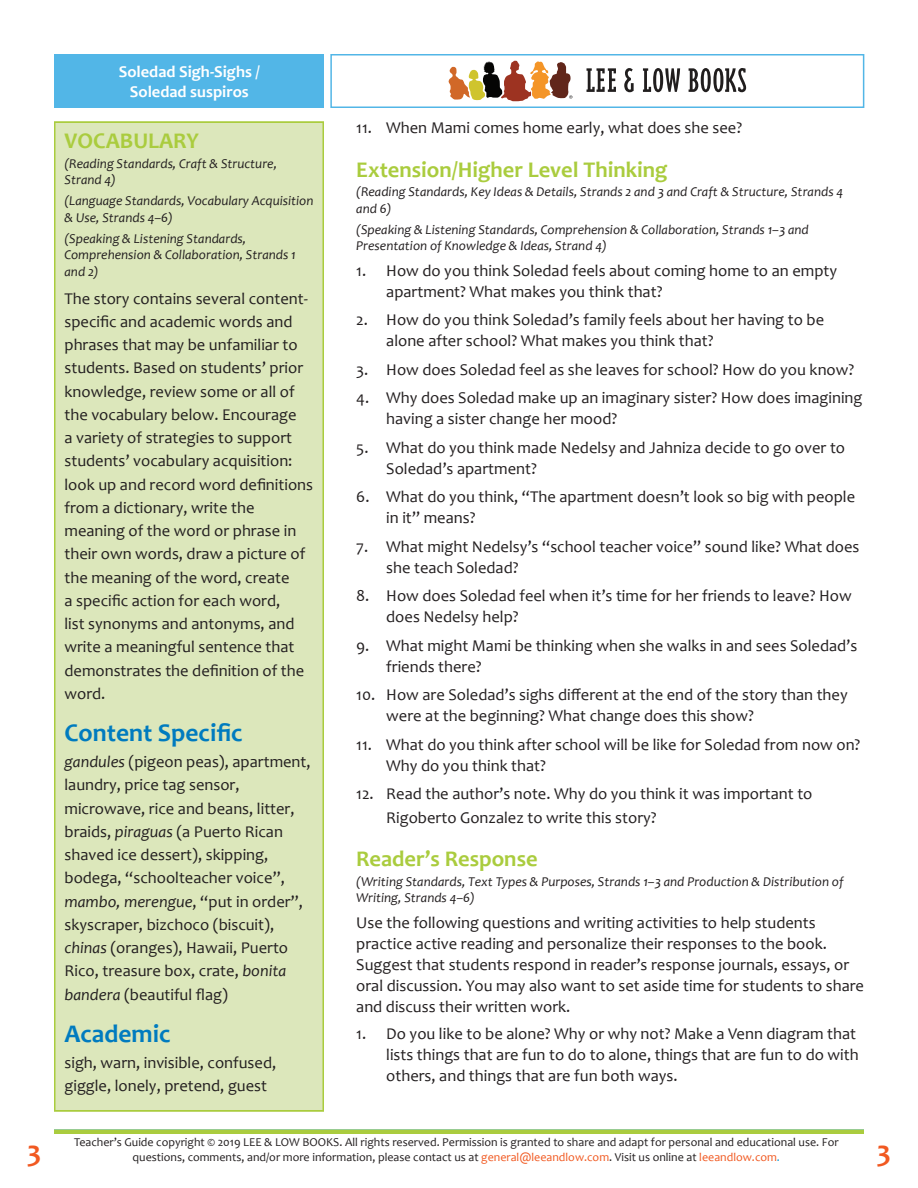
<style>
.page{position:relative;width:918px;height:1188px;background:#fff}
.page>*{position:absolute;margin:0;border:0;box-sizing:border-box;transform-origin:0 0}
.t1{font:700 30px "Candara";color:#f15921}
.blue_running_heads{font:700 25.5px "Candara";color:#007bbf}
.Green_Running_heads{font:700 22.5px "Candara";color:#aacc3e}
.text{font:16.5px/23.2px "Candara";color:#231f20}
.t2{font:700 16.5px/19.8px "Candara";color:#fff;text-align:center}
.small_italic_subhead{font:italic 13.5px/16.5px "Candara";color:#231f20}
.t3{font:12px/14.4px "Candara";color:#231f20;text-align:center}
.s1{font-style:italic}
.s2{color:#f15921}
.s3{color:#0f9bd3}
</style>
<div class="page">
<div style="left:54px;top:54px;width:270px;height:54px;background:#52b6e7"></div>
<svg style="left:449px;top:61px;width:123px;height:40px"></svg>
<svg style="left:587px;top:68px;width:159px;height:24px"></svg>
<div style="left:330px;top:54px;width:534px;height:54px;border:2px solid #52b6e7"></div>
<div style="left:55px;top:122px;width:268px;height:989px;background:#dce7bb"></div>
<div style="left:54px;top:122px;width:270px;height:990px;border:2px solid #aacc3e"></div>
<hr style="left:54px;top:1130px;width:810px;height:4px;background:#aacc3e">
<p class="t1" style="left:27px;top:1133px;width:16px">3</p>
<p class="t2" style="left:119px;top:62px;width:143px">Soledad Sigh-Sighs /<br>Soledad suspiros</p>
<p class="Green_Running_heads" style="left:64px;top:127px;width:136px">VOCABULARY</p>
<p class="small_italic_subhead" style="left:64px;top:155px;width:214px">(Reading Standards, Craft &amp; Structure,<br>Strand 4)</p>
<p class="small_italic_subhead" style="left:64px;top:193px;width:251px">(Language Standards, Vocabulary Acquisition &amp; Use, Strands 4–6)</p>
<p class="small_italic_subhead" style="left:64px;top:230px;width:233px">(Speaking &amp; Listening Standards,<br>Comprehension &amp; Collaboration, Strands 1 and 2)</p>
<p class="text" style="left:64px;top:286px;width:250px">The story contains several content&shy;specific and academic words and phrases that may be unfamiliar to students. Based on students’ prior knowledge, review some or all of the vocabulary below. Encourage<br>a variety of strategies to support students’ vocabulary acquisition: look up and record word definitions from a dictionary, write the meaning of the word or phrase in their own words, draw a picture of the meaning of the word, create<br>a specific action for each word,<br>list synonyms and antonyms, and write a meaningful sentence that demonstrates the definition of the word.</p>
<p class="blue_running_heads" style="left:64px;top:717px;width:180px">Content Specific</p>
<p class="text" style="left:64px;top:750px;width:248px"><span class="s1">gandules</span> (pigeon peas), apartment, laundry, price tag sensor, microwave, rice and beans, litter, braids, <span class="s1">piraguas</span> (a Puerto Rican shaved ice dessert), skipping, bodega, “schoolteacher voice”, <span class="s1">mambo, merengue</span>, “put in order”, skyscraper, bizchoco (biscuit), <span class="s1">chinas</span> (oranges), Hawaii, Puerto<br>Rico, treasure box, crate, <span class="s1">bonita bandera</span> (beautiful flag)</p>
<p class="blue_running_heads" style="left:64px;top:1017px;width:107px">Academic</p>
<p class="text" style="left:64px;top:1051px;width:213px">sigh, warn, invisible, confused, giggle, lonely, pretend, guest</p>
<p class="text" style="left:356px;top:116px;width:387px">11. When Mami comes home early, what does she see?</p>
<p class="Green_Running_heads" style="left:356px;top:156px;width:313px">Extension/Higher Level Thinking</p>
<p class="small_italic_subhead" style="left:356px;top:184px;width:488px">(Reading Standards, Key Ideas &amp; Details, Strands 2 and 3 and Craft &amp; Structure, Strands 4 and 6)</p>
<p class="small_italic_subhead" style="left:356px;top:221px;width:454px">(Speaking &amp; Listening Standards, Comprehension &amp; Collaboration, Strands 1–3 and<br>Presentation of Knowledge &amp; Ideas, Strand 4)</p>
<p class="text" style="left:386px;top:260px;width:452px;line-height:21px;text-indent:-30px">1. How do you think Soledad feels about coming home to an empty apartment? What makes you think that?</p>
<p class="text" style="left:386px;top:309px;width:439px;line-height:21px;text-indent:-30px">2. How do you think Soledad’s family feels about her having to be alone after school? What makes you think that?</p>
<p class="text" style="left:356px;top:358px;width:500px">3. How does Soledad feel as she leaves for school? How do you know?</p>
<p class="text" style="left:386px;top:387px;width:478px;line-height:21px;text-indent:-30px">4. Why does Soledad make up an imaginary sister? How does imagining having a sister change her mood?</p>
<p class="text" style="left:386px;top:437px;width:460px;line-height:21px;text-indent:-30px">5. What do you think made Nedelsy and Jahniza decide to go over to<br>Soledad’s apartment?</p>
<p class="text" style="left:386px;top:486px;width:470px;line-height:21px;text-indent:-30px">6. What do you think, “The apartment doesn’t look so big with people in it” means?</p>
<p class="text" style="left:386px;top:536px;width:475px;line-height:21px;text-indent:-30px">7. What might Nedelsy’s “school teacher voice” sound like? What does she teach Soledad?</p>
<p class="text" style="left:386px;top:585px;width:467px;line-height:21px;text-indent:-30px">8. How does Soledad feel when it’s time for her friends to leave? How does Nedelsy help?</p>
<p class="text" style="left:386px;top:635px;width:473px;line-height:21px;text-indent:-30px">9. What might Mami be thinking when she walks in and sees Soledad’s friends there?</p>
<p class="text" style="left:386px;top:684px;width:463px;line-height:21px;text-indent:-30px">10. How are Soledad’s sighs different at the end of the story than they were at the beginning? What change does this show?</p>
<p class="text" style="left:386px;top:734px;width:476px;line-height:21px;text-indent:-30px">11. What do you think after school will be like for Soledad from now on?<br>Why do you think that?</p>
<p class="text" style="left:386px;top:782px;width:428px;text-indent:-30px">12. Read the author’s note. Why do you think it was important to<br>Rigoberto Gonzalez to write this story?</p>
<p class="Green_Running_heads" style="left:356px;top:845px;width:183px">Reader’s Response</p>
<p class="small_italic_subhead" style="left:356px;top:873px;width:489px">(Writing Standards, Text Types &amp; Purposes, Strands 1–3 and Production &amp; Distribution of<br>Writing, Strands 4–6)</p>
<p class="text" style="left:356px;top:912px;width:509px;line-height:21px">Use the following questions and writing activities to help students practice active reading and personalize their responses to the book.<br>Suggest that students respond in reader’s response journals, essays, or oral discussion. You may also want to set aside time for students to share and discuss their written work.</p>
<p class="text" style="left:386px;top:1023px;width:474px;line-height:21px;text-indent:-30px">1. Do you like to be alone? Why or why not? Make a Venn diagram that lists things that are fun to do to alone, things that are fun to do with others, and things that are fun both ways.</p>
<p class="t3" style="left:74px;top:1135px;width:766px">Teacher’s Guide copyright © 2019 LEE &amp; LOW BOOKS. All rights reserved. Permission is granted to share and adapt for personal and educational use. For questions, comments, and/or more information, please contact us at <span class="s2">general@leeandlow.com</span>. Visit us online at <span class="s2">leeandlow.com</span><span class="s3">.</span></p>
<h1 class="t1" style="left:877px;top:1133px;width:16px">3</h1>
</div>
